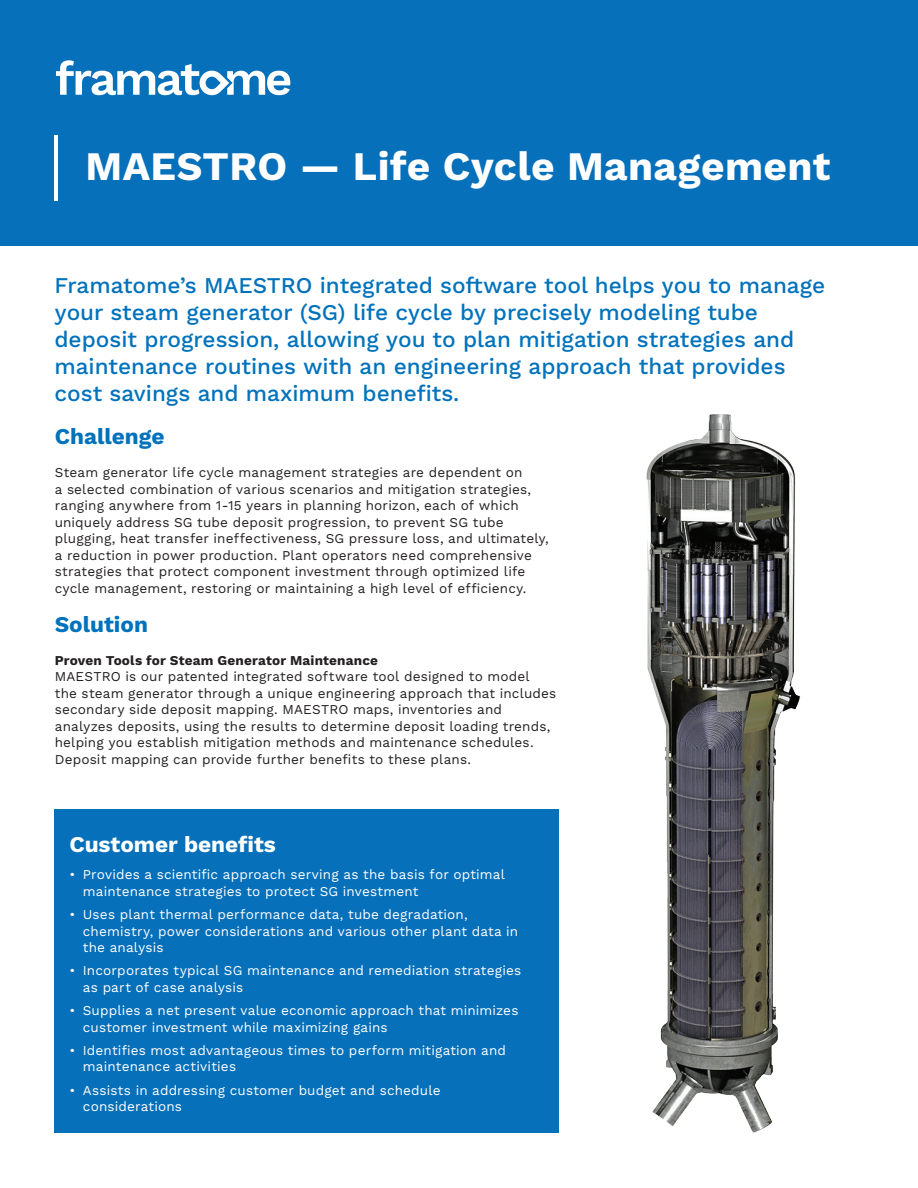
<style>
.page{position:relative;width:918px;height:1188px;background:#fff}
.page>*{position:absolute;margin:0;border:0;box-sizing:border-box;transform-origin:0 0}
.t1{font:700 40.5px "Work Sans";letter-spacing:.01em;color:#fff}
.t2{font:500 22.5px/27px "Work Sans";color:#0072bc}
.t3{font:700 22.5px "Work Sans";color:#0072bc}
.t4{font:700 22.5px "Work Sans";color:#fff}
.t5{font:13.5px/16.5px "Work Sans";letter-spacing:.01em;color:#231f20}
.t6{font:13.5px/16.5px "Work Sans";letter-spacing:.01em;color:#fff}
.t7{font:700 13.5px "Work Sans";letter-spacing:.015em;color:#231f20}
</style>
<div class="page">
<div style="left:0;top:0;width:918px;height:246px;background:#0770ba"></div>
<svg style="left:56px;top:60px;width:234px;height:35px"></svg>
<div style="left:54px;top:809px;width:505px;height:324px;background:#0770ba"></div>
<img style="left:646px;top:414px;width:154px;height:719px">
<hr style="left:54px;top:135px;width:4px;height:66px;background:#fff">
<h1 class="t1" style="left:86px;top:143px;width:746px">MAESTRO — Life Cycle Management</h1>
<p class="t2" style="left:54px;top:273px;width:772px">Framatome’s MAESTRO integrated software tool helps you to manage your steam generator (SG) life cycle by precisely modeling tube deposit progression, allowing you to plan mitigation strategies and maintenance routines with an engineering approach that provides cost savings and maximum benefits.</p>
<h2 class="t3" style="left:55px;top:424px;width:111px">Challenge</h2>
<p class="t5" style="left:55px;top:465px;width:496px">Steam generator life cycle management strategies are dependent on<br>a selected combination of various scenarios and mitigation strategies, ranging anywhere from 1-15 years in planning horizon, each of which uniquely address SG tube deposit progression, to prevent SG tube plugging, heat transfer ineffectiveness, SG pressure loss, and ultimately, a reduction in power production. Plant operators need comprehensive strategies that protect component investment through optimized life cycle management, restoring or maintaining a high level of efficiency.</p>
<h2 class="t3" style="left:55px;top:611px;width:95px">Solution</h2>
<p class="t7" style="left:55px;top:653px;width:325px">Proven Tools for Steam Generator Maintenance</p>
<p class="t5" style="left:55px;top:669px;width:503px">MAESTRO is our patented integrated software tool designed to model<br>the steam generator through a unique engineering approach that includes secondary side deposit mapping. MAESTRO maps, inventories and analyzes deposits, using the results to determine deposit loading trends, helping you establish mitigation methods and maintenance schedules.<br>Deposit mapping can provide further benefits to these plans.</p>
<h2 class="t4" style="left:69px;top:832px;width:208px">Customer benefits</h2>
<p class="t6" style="left:83px;top:867px;width:424px;text-indent:-14px">• Provides a scientific approach serving as the basis for optimal maintenance strategies to protect SG investment</p>
<p class="t6" style="left:83px;top:907px;width:437px;text-indent:-14px">• Uses plant thermal performance data, tube degradation, chemistry, power considerations and various other plant data in the analysis</p>
<p class="t6" style="left:83px;top:963px;width:440px;text-indent:-14px">• Incorporates typical SG maintenance and remediation strategies as part of case analysis</p>
<p class="t6" style="left:83px;top:1003px;width:437px;text-indent:-14px">• Supplies a net present value economic approach that minimizes customer investment while maximizing gains</p>
<p class="t6" style="left:83px;top:1043px;width:425px;text-indent:-14px">• Identifies most advantageous times to perform mitigation and maintenance activities</p>
<p class="t6" style="left:83px;top:1082px;width:359px;text-indent:-14px">• Assists in addressing customer budget and schedule considerations</p>
</div>
